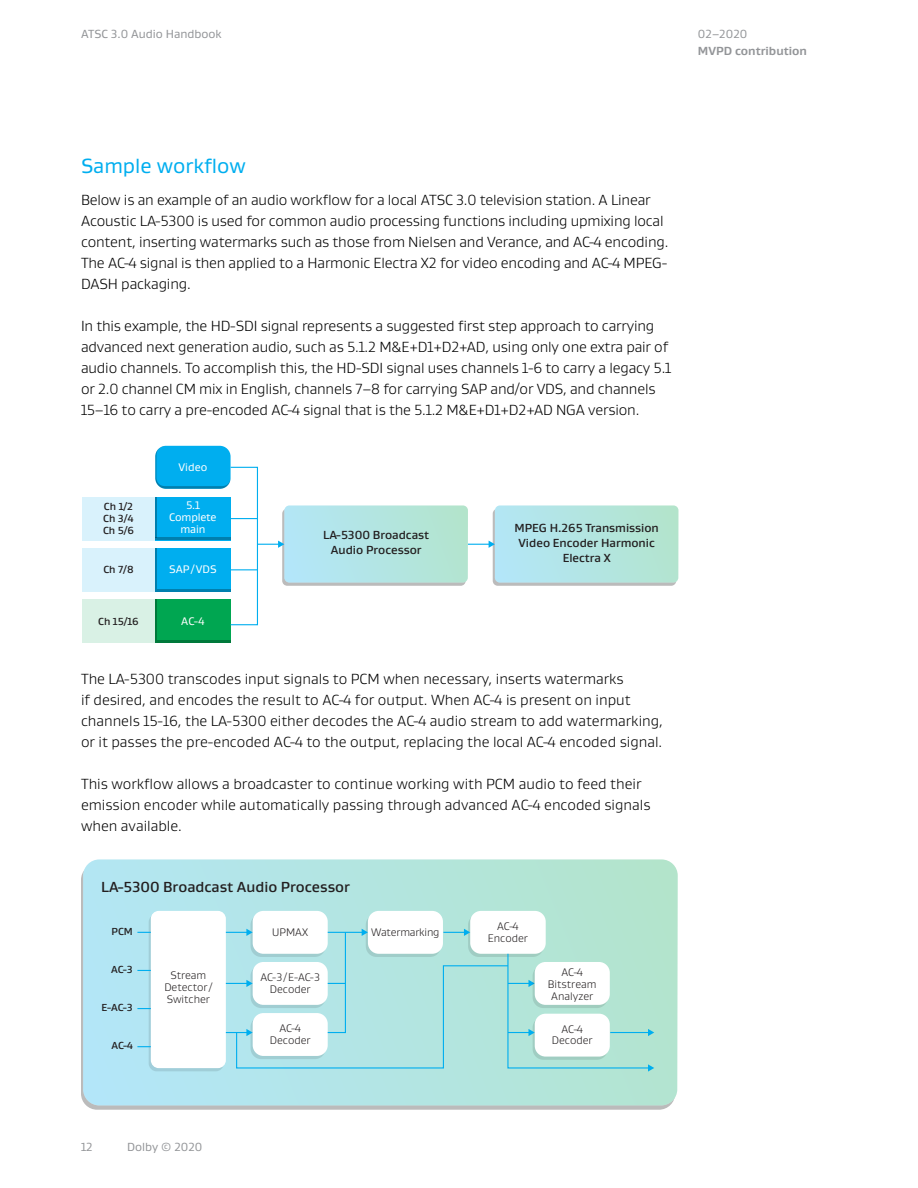
<style>
.page{position:relative;width:918px;height:1188px;background:#fff}
.page>*{position:absolute;margin:0;border:0;box-sizing:border-box;transform-origin:0 0}
.t1{font:21px "Dolby Gustan";color:#00aeef}
.t2{font:300 15px/21px "Dolby Gustan";letter-spacing:-.01em;color:#000}
.t3{font:500 14.85px "Dolby Gustan";color:#231f20}
.t4{font:500 12px/15px "Dolby Gustan";color:#231f20;text-align:center}
.t5{font:12px "Dolby Gustan";color:#939598}
.t6{font:700 12px "Dolby Gustan";color:#939598}
.t7{font:11.25px/12px "Dolby Gustan";letter-spacing:-.015em;color:#fff;text-align:center}
.t8{font:300 11.1px/11.9px "Dolby Gustan";color:#231f20;text-align:center}
.t9{font:500 10.5px/12px "Dolby Gustan";color:#231f20;text-align:justify}
.t10{font:500 10.35px "Dolby Gustan";color:#231f20}
</style>
<div class="page">
<div style="left:282px;top:509px;width:184px;height:77px;background:#bbb;border-radius:5px"></div>
<div style="left:493px;top:509px;width:183px;height:77px;background:#bbb;border-radius:5px"></div>
<div style="left:82px;top:497px;width:73px;height:43px;background:#d9f2fc"></div>
<div style="left:82px;top:548px;width:73px;height:43px;background:#d9f2fc"></div>
<div style="left:82px;top:600px;width:73px;height:43px;background:#d9f1e5"></div>
<div style="left:155px;top:497px;width:76px;height:43px;background:#00aeef"></div>
<div style="left:155px;top:548px;width:76px;height:43px;background:#00aeef"></div>
<div style="left:155px;top:600px;width:76px;height:43px;background:#00a651"></div>
<svg style="left:232px;top:505px;width:447px;height:78px"></svg>
<div style="left:230px;top:467px;width:28px;height:158px;border:1px solid #00aeef"></div>
<hr style="left:155px;top:640px;width:76px;height:3px;background:#969696">
<hr style="left:155px;top:589px;width:76px;height:2px;background:#969696">
<hr style="left:155px;top:537px;width:76px;height:3px;background:#969696">
<hr style="left:155px;top:548px;width:1px;height:41px;background:#969696">
<hr style="left:155px;top:600px;width:1px;height:40px;background:#969696">
<hr style="left:155px;top:497px;width:1px;height:40px;background:#969696">
<svg style="left:155px;top:446px;width:76px;height:43px;background:#0aaeeb"></svg>
<svg style="left:81px;top:872px;width:589px;height:238px;background:#bfc3c3"></svg>
<svg style="left:83px;top:859px;width:595px;height:246px;background:#b3e5e3"></svg>
<div style="left:149px;top:914px;width:75px;height:157px;background:#acd4de;border-radius:8px"></div>
<div style="left:151px;top:911px;width:75px;height:157px;background:#fff;border-radius:8px"></div>
<div style="left:253px;top:911px;width:75px;height:43px;background:#fff;border-radius:11px"></div>
<div style="left:368px;top:911px;width:75px;height:43px;background:#fff;border-radius:11px"></div>
<div style="left:470px;top:911px;width:76px;height:43px;background:#fff;border-radius:11px"></div>
<svg style="left:137px;top:1046px;width:14px;height:1px"></svg>
<svg style="left:137px;top:1008px;width:14px;height:1px"></svg>
<svg style="left:137px;top:970px;width:14px;height:1px"></svg>
<svg style="left:137px;top:932px;width:14px;height:1px"></svg>
<svg style="left:226px;top:929px;width:428px;height:143px"></svg>
<p class="t5" style="left:81px;top:26px;width:142px">ATSC 3.0 Audio Handbook</p>
<p class="t5" style="left:698px;top:27px;width:51px">02–2020</p>
<p class="t6" style="left:698px;top:43px;width:111px">MVPD contribution</p>
<h1 class="t1" style="left:81px;top:152px;width:166px">Sample workflow</h1>
<p class="t2" style="left:81px;top:189px;width:589px">Below is an example of an audio workflow for a local ATSC 3.0 television station. A Linear Acoustic LA-5300 is used for common audio processing functions including upmixing local content, inserting watermarks such as those from Nielsen and Verance, and AC-4 encoding.<br>The AC-4 signal is then applied to a Harmonic Electra X2 for video encoding and AC-4 MPEG-DASH packaging.</p>
<p class="t2" style="left:81px;top:315px;width:592px">In this example, the HD-SDI signal represents a suggested first step approach to carrying advanced next generation audio, such as 5.1.2 M&amp;E+D1+D2+AD, using only one extra pair of audio channels. To accomplish this, the HD-SDI signal uses channels 1-6 to carry a legacy 5.1 or 2.0 channel CM mix in English, channels 7–8 for carrying SAP and/or VDS, and channels 15–16 to carry a pre-encoded AC-4 signal that is the 5.1.2 M&amp;E+D1+D2+AD NGA version.</p>
<p class="t9" style="left:103px;top:500px;width:32px">Ch 1/2<br>Ch 3/4<br>Ch 5/6</p>
<p class="t9" style="left:103px;top:564px;width:32px">Ch 7/8</p>
<p class="t9" style="left:98px;top:615px;width:42px">Ch 15/16</p>
<p class="t7" style="left:179px;top:461px;width:30px">Video</p>
<p class="t7" style="left:169px;top:499px;width:49px">5.1<br>Complete main</p>
<p class="t7" style="left:169px;top:563px;width:49px">SAP/VDS</p>
<p class="t7" style="left:181px;top:615px;width:25px">AC-4</p>
<p class="t4" style="left:323px;top:528px;width:108px">LA-5300 Broadcast<br>Audio Processor</p>
<p class="t4" style="left:515px;top:520px;width:146px">MPEG H.265 Transmission<br>Video Encoder Harmonic<br>Electra X</p>
<p class="t2" style="left:81px;top:668px;width:583px">The LA-5300 transcodes input signals to PCM when necessary, inserts watermarks<br>if desired, and encodes the result to AC-4 for output. When AC-4 is present on input channels 15-16, the LA-5300 either decodes the AC-4 audio stream to add watermarking, or it passes the pre-encoded AC-4 to the output, replacing the local AC-4 encoded signal.</p>
<p class="t2" style="left:81px;top:773px;width:571px">This workflow allows a broadcaster to continue working with PCM audio to feed their emission encoder while automatically passing through advanced AC-4 encoded signals when available.</p>
<p class="t3" style="left:101px;top:877px;width:250px">LA-5300 Broadcast Audio Processor</p>
<p class="t10" style="left:112px;top:925px;width:23px">PCM</p>
<p class="t10" style="left:111px;top:963px;width:23px">AC-3</p>
<p class="t10" style="left:101px;top:1001px;width:33px">E-AC-3</p>
<p class="t10" style="left:111px;top:1039px;width:23px">AC-4</p>
<p class="t8" style="left:164px;top:969px;width:49px">Stream<br>Detector/<br>Switcher</p>
<p class="t8" style="left:272px;top:926px;width:37px">UPMAX</p>
<p class="t8" style="left:260px;top:971px;width:61px">AC-3/E-AC-3<br>Decoder</p>
<p class="t8" style="left:270px;top:1022px;width:42px">AC-4<br>Decoder</p>
<p class="t8" style="left:371px;top:926px;width:70px">Watermarking</p>
<p class="t5" style="left:81px;top:1139px;width:13px">12</p>
<p class="t5" style="left:127px;top:1139px;width:77px">Dolby © 2020</p>
<p class="t8" style="left:488px;top:920px;width:42px">AC-4<br>Encoder</p>
<p class="t8" style="left:548px;top:966px;width:50px">AC-4<br>Bitstream<br>Analyzer</p>
<p class="t8" style="left:552px;top:1023px;width:42px">AC-4<br>Decoder</p>
</div>
